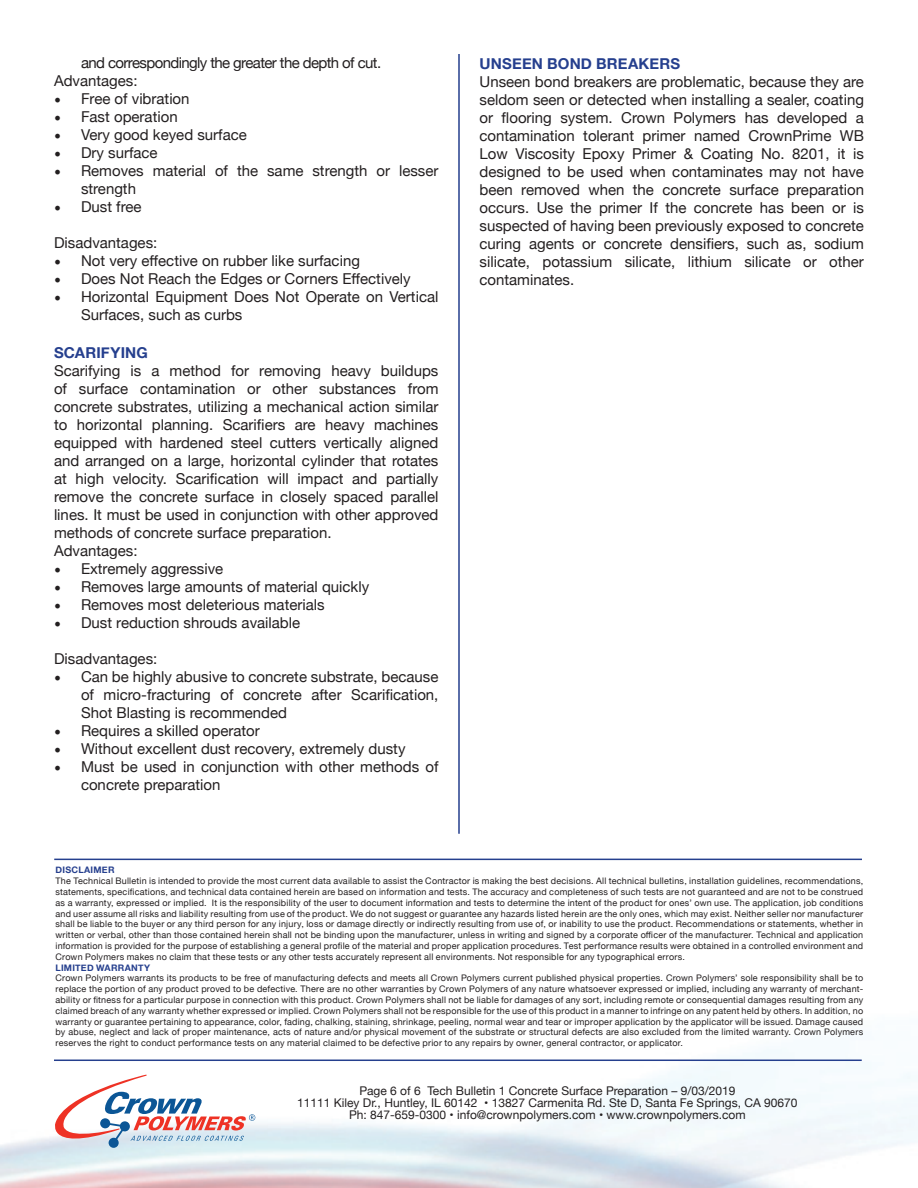
<style>
.page{position:relative;width:918px;height:1188px;background:#fff}
.page>*{position:absolute;margin:0;border:0;box-sizing:border-box;transform-origin:0 0}
.t1{font:15px/18px "Helvetica Neue";color:#231f20}
.t2{font:15px/18px "Helvetica Neue";letter-spacing:-.04em;color:#231f20}
.t3{font:700 15px "Helvetica Neue";letter-spacing:.01em;color:#253f8e}
.t4{font:12px/12px "Helvetica Neue";color:#231f20;text-align:center}
.t5{font:9px/10.8px "Helvetica Neue";letter-spacing:.025em;color:#231f20;text-align:justify}
.t6{font:700 9px "Helvetica Neue";letter-spacing:.03em;color:#253f8e}
.s1{font-family:"Minion Pro";font-size:18px}
</style>
<div class="page">
<svg style="left:54px;top:1075px;width:201px;height:73px"></svg>
<hr style="left:54px;top:859px;width:808px;height:1px;background:#253f8e">
<hr style="left:54px;top:1060px;width:808px;height:1px;background:#253f8e">
<hr style="left:458px;top:54px;width:2px;height:780px;background:#253f8e">
<h1 class="t2" style="left:54px;top:55px;width:329px;text-indent:27px">and correspondingly the greater the depth of cut.<br>Advantages:</h1>
<h1 class="t1" style="left:54px;top:91px;width:137px"><span class="s1">•</span> Free of vibration</h1>
<h1 class="t1" style="left:54px;top:109px;width:125px"><span class="s1">•</span> Fast operation</h1>
<h1 class="t1" style="left:54px;top:127px;width:194px"><span class="s1">•</span> Very good keyed surface</h1>
<h1 class="t1" style="left:54px;top:145px;width:105px"><span class="s1">•</span> Dry surface</h1>
<h1 class="t1" style="left:81px;top:163px;width:359px;text-indent:-27px"><span class="s1">•</span> Removes material of the same strength or lesser strength</h1>
<h1 class="t1" style="left:54px;top:199px;width:89px"><span class="s1">•</span> Dust free</h1>
<h1 class="t1" style="left:54px;top:235px;width:105px">Disadvantages:</h1>
<h1 class="t1" style="left:54px;top:253px;width:307px"><span class="s1">•</span> Not very effective on rubber like surfacing</h1>
<h1 class="t1" style="left:54px;top:271px;width:358px"><span class="s1">•</span> Does Not Reach the Edges or Corners Effectively</h1>
<h1 class="t1" style="left:81px;top:289px;width:359px;text-indent:-27px"><span class="s1">•</span> Horizontal Equipment Does Not Operate on Vertical<br>Surfaces, such as curbs</h1>
<h1 class="t3" style="left:54px;top:341px;width:95px">SCARIFYING</h1>
<p class="t1" style="left:54px;top:362px;width:386px">Scarifying is a method for removing heavy buildups of surface contamination or other substances from concrete substrates, utilizing a mechanical action similar to horizontal planning. Scarifiers are heavy machines equipped with hardened steel cutters vertically aligned and arranged on a large, horizontal cylinder that rotates at high velocity. Scarification will impact and partially remove the concrete surface in closely spaced parallel lines. It must be used in conjunction with other approved methods of concrete surface preparation.<br>Advantages:</p>
<h1 class="t1" style="left:54px;top:560px;width:171px"><span class="s1">•</span> Extremely aggressive</h1>
<h1 class="t1" style="left:54px;top:578px;width:317px"><span class="s1">•</span> Removes large amounts of material quickly</h1>
<h1 class="t1" style="left:54px;top:596px;width:272px"><span class="s1">•</span> Removes most deleterious materials</h1>
<h1 class="t1" style="left:54px;top:614px;width:248px"><span class="s1">•</span> Dust reduction shrouds available</h1>
<h1 class="t1" style="left:54px;top:650px;width:105px">Disadvantages:</h1>
<h1 class="t1" style="left:81px;top:668px;width:359px;text-align:justify;text-indent:-27px"><span class="s1">•</span> Can be highly abusive to concrete substrate, because of micro-fracturing of concrete after Scarification, Shot Blasting is recommended</h1>
<h1 class="t1" style="left:54px;top:722px;width:207px"><span class="s1">•</span> Requires a skilled operator</h1>
<h1 class="t1" style="left:54px;top:740px;width:353px"><span class="s1">•</span> Without excellent dust recovery, extremely dusty</h1>
<h1 class="t1" style="left:81px;top:758px;width:359px;text-indent:-27px"><span class="s1">•</span> Must be used in conjunction with other methods of concrete preparation</h1>
<h1 class="t3" style="left:480px;top:52px;width:202px">UNSEEN BOND BREAKERS</h1>
<p class="t1" style="left:480px;top:73px;width:386px;text-align:justify">Unseen bond breakers are problematic, because they are seldom seen or detected when installing a sealer, coating or flooring system. Crown Polymers has developed a contamination tolerant primer named CrownPrime WB Low Viscosity Epoxy Primer &amp; Coating No. 8201, it is designed to be used when contaminates may not have been removed when the concrete surface preparation occurs. Use the primer If the concrete has been or is suspected of having been previously exposed to concrete curing agents or concrete densifiers, such as, sodium silicate, potassium silicate, lithium silicate or other contaminates.</p>
<p class="t6" style="left:56px;top:863px;width:61px">DISCLAIMER</p>
<p class="t5" style="left:56px;top:876px;width:809px">The Technical Bulletin is intended to provide the most current data available to assist the Contractor is making the best decisions. All technical bulletins, installation guidelines, recommendations, statements, specifications, and technical data contained herein are based on information and tests. The accuracy and completeness of such tests are not guaranteed and are not to be construed as a warranty, expressed or implied. It is the responsibility of the user to document information and tests to determine the intent of the product for ones’ own use. The application, job conditions and user assume all risks and liability resulting from use of the product. We do not suggest or guarantee any hazards listed herein are the only ones, which may exist. Neither seller nor manufacturer shall be liable to the buyer or any third person for any injury, loss or damage directly or indirectly resulting from use of, or inability to use the product. Recommendations or statements, whether in written or verbal, other than those contained herein shall not be binding upon the manufacturer, unless in writing and signed by a corporate officer of the manufacturer. Technical and application information is provided for the purpose of establishing a general profile of the material and proper application procedures. Test performance results were obtained in a controlled environment and Crown Polymers makes no claim that these tests or any other tests accurately represent all environments. Not responsible for any typographical errors.</p>
<p class="t6" style="left:56px;top:960px;width:96px">LIMITED WARRANTY</p>
<p class="t5" style="left:56px;top:973px;width:809px">Crown Polymers warrants its products to be free of manufacturing defects and meets all Crown Polymers current published physical properties. Crown Polymers’ sole responsibility shall be to replace the portion of any product proved to be defective. There are no other warranties by Crown Polymers of any nature whatsoever expressed or implied, including any warranty of merchant&shy;ability or fitness for a particular purpose in connection with this product. Crown Polymers shall not be liable for damages of any sort, including remote or consequential damages resulting from any claimed breach of any warranty whether expressed or implied. Crown Polymers shall not be responsible for the use of this product in a manner to infringe on any patent held by others. In addition, no warranty or guarantee pertaining to appearance, color, fading, chalking, staining, shrinkage, peeling, normal wear and tear or improper application by the applicator will be issued. Damage caused by abuse, neglect and lack of proper maintenance, acts of nature and/or physical movement of the substrate or structural defects are also excluded from the limited warranty. Crown Polymers reserves the right to conduct performance tests on any material claimed to be defective prior to any repairs by owner, general contractor, or applicator.</p>
<h2 class="t4" style="left:297px;top:1086px;width:502px">Page 6 of 6 Tech Bulletin 1 Concrete Surface Preparation – 9/03/2019<br>11111 Kiley Dr., Huntley, IL 60142 • 13827 Carmenita Rd. Ste D, Santa Fe Springs, CA 90670<br>Ph: 847-659-0300 • info@crownpolymers.com • www.crownpolymers.com</h2>
</div>
